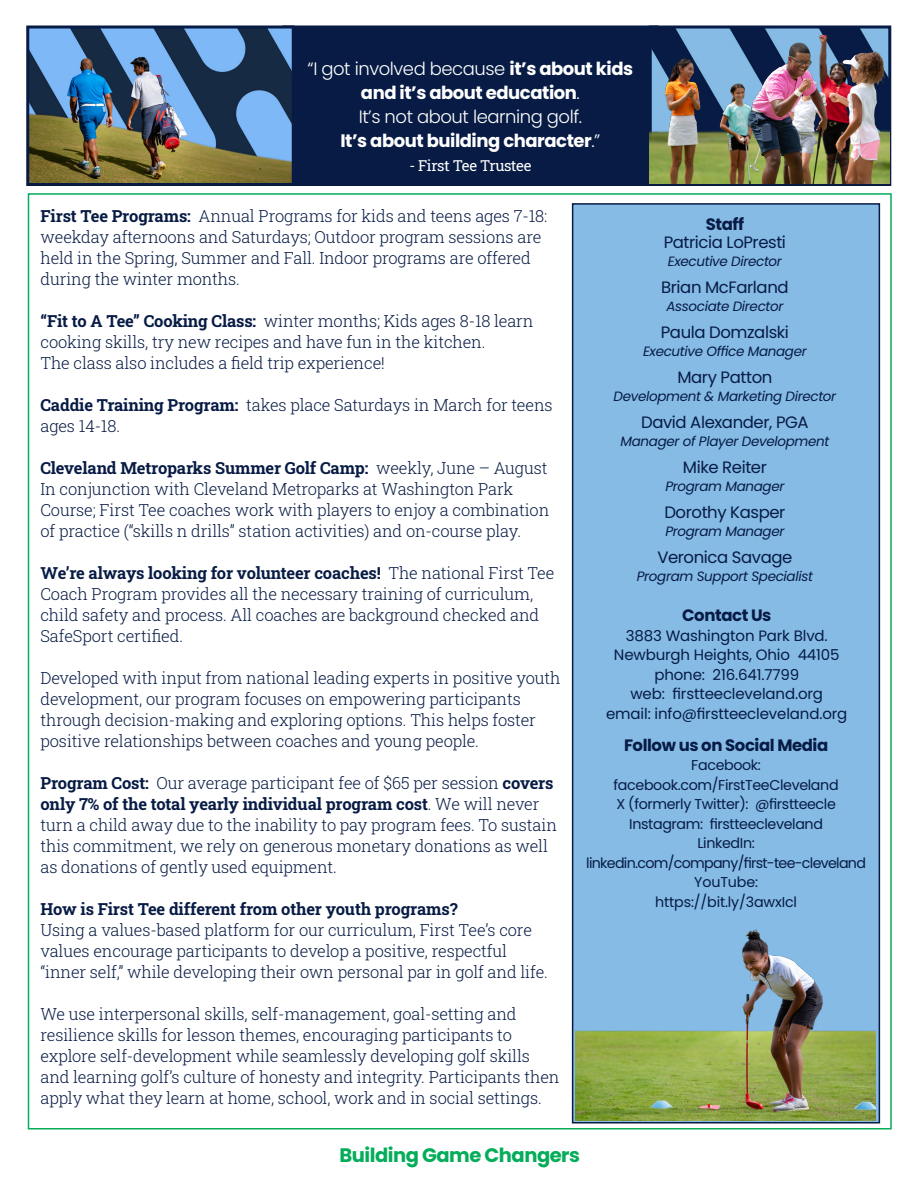
<style>
.page{position:relative;width:918px;height:1188px;background:#fff}
.page>*{position:absolute;margin:0;border:0;box-sizing:border-box;transform-origin:0 0}
.t1{font:700 19.5px "Poppins";letter-spacing:-.025em;color:#03ad59}
.t2{font:700 18px/24px "Poppins";letter-spacing:-.025em;color:#fff;text-align:center}
.t3{font:300 16.5px/21px "Roboto Slab";letter-spacing:-.01em;color:#071b44}
.t4{font:16.5px/18px "Poppins";letter-spacing:-.025em;color:#071b44;text-align:center}
.t5{font:700 16.5px "Roboto Slab";letter-spacing:-.01em;color:#071b44}
.t6{font:700 16.5px "Poppins";letter-spacing:-.025em;color:#071b44}
.t7{font:15px/19.5px "Poppins";letter-spacing:-.01em;color:#071b44;text-align:center}
.t8{font:15px "Roboto Slab";letter-spacing:-.025em;color:#fff}
.t9{font:14.25px/19.5px "Poppins";letter-spacing:-.025em;color:#071b44;text-align:center}
.t10{font:italic 13.5px "Poppins";letter-spacing:-.025em;color:#071b44}
.s1{font-weight:300}
.s2{font-weight:700}
</style>
<div class="page">
<div style="left:235px;top:26px;width:417px;height:159px;background:#071b44"></div>
<div style="left:282px;top:26px;width:376px;height:160px;border:3px solid #071b44"></div>
<img style="left:30px;top:30px;width:261px;height:152px">
<div style="left:26px;top:26px;width:269px;height:160px;border:3px solid #071b44"></div>
<img style="left:653px;top:30px;width:234px;height:5px">
<div style="left:649px;top:26px;width:242px;height:160px;border:3px solid #071b44"></div>
<img style="left:650px;top:35px;width:239px;height:148px">
<div style="left:572px;top:203px;width:308px;height:921px;background:#85bbe5;border:2px solid #071b44"></div>
<img style="left:576px;top:929px;width:300px;height:191px">
<p class="t2" style="left:308px;top:56px;width:327px"><span class="s1">“I got involved because</span> it’s about kids and it’s about education<span class="s1">.<br>It’s not about learning golf.<br></span>It’s about building character<span class="s1">.”</span></p>
<p class="t8" style="left:409px;top:155px;width:124px">- First Tee Trustee</p>
<p class="t3" style="left:40px;top:206px;width:508px"><span class="s2">First Tee Programs:</span> Annual Programs for kids and teens ages 7-18: weekday afternoons and Saturdays; Outdoor program sessions are held in the Spring, Summer and Fall. Indoor programs are offered during the winter months.</p>
<p class="t3" style="left:40px;top:311px;width:495px"><span class="s2">“Fit to A Tee” Cooking Class:</span> winter months; Kids ages 8-18 learn cooking skills, try new recipes and have fun in the kitchen.<br>The class also includes a field trip experience!</p>
<p class="t3" style="left:40px;top:395px;width:514px"><span class="s2">Caddie Training Program:</span> takes place Saturdays in March for teens ages 14-18.</p>
<p class="t5" style="left:40px;top:457px;width:509px">Cleveland Metroparks Summer Golf Camp: <span class="s1">weekly, June – August</span></p>
<p class="t3" style="left:40px;top:479px;width:510px">In conjunction with Cleveland Metroparks at Washington Park<br>Course; First Tee coaches work with players to enjoy a combination of practice (“skills n drills” station activities) and on-course play.</p>
<p class="t3" style="left:40px;top:563px;width:516px"><span class="s2">We’re always looking for volunteer coaches!</span> The national First Tee Coach Program provides all the necessary training of curriculum, child safety and process. All coaches are background checked and SafeSport certified.</p>
<p class="t3" style="left:40px;top:668px;width:522px">Developed with input from national leading experts in positive youth development, our program focuses on empowering participants through decision-making and exploring options. This helps foster positive relationships between coaches and young people.</p>
<p class="t3" style="left:40px;top:773px;width:518px"><span class="s2">Program Cost:</span> Our average participant fee of $65 per session <span class="s2">covers only 7% of the total yearly individual program cost</span>. We will never turn a child away due to the inability to pay program fees. To sustain this commitment, we rely on generous monetary donations as well as donations of gently used equipment.</p>
<p class="t3" style="left:40px;top:899px;width:509px"><span class="s2">How is First Tee different from other youth programs?<br></span>Using a values-based platform for our curriculum, First Tee’s core values encourage participants to develop a positive, respectful “inner self,” while developing their own personal par in golf and life.</p>
<p class="t3" style="left:40px;top:1004px;width:521px">We use interpersonal skills, self-management, goal-setting and resilience skills for lesson themes, encouraging participants to explore self-development while seamlessly developing golf skills and learning golf’s culture of honesty and integrity. Participants then apply what they learn at home, school, work and in social settings.</p>
<p class="t1" style="left:339px;top:1143px;width:242px">Building Game Changers</p>
<p class="t4" style="left:664px;top:216px;width:124px"><span class="s2">Staff<br></span>Patricia LoPresti</p>
<p class="t10" style="left:668px;top:254px;width:116px">Executive Director</p>
<p class="t4" style="left:661px;top:279px;width:129px">Brian McFarland</p>
<p class="t10" style="left:666px;top:299px;width:119px">Associate Director</p>
<p class="t4" style="left:661px;top:324px;width:130px">Paula Domzalski</p>
<p class="t10" style="left:643px;top:344px;width:165px">Executive Office Manager</p>
<p class="t4" style="left:677px;top:369px;width:96px">Mary Patton</p>
<p class="t10" style="left:614px;top:389px;width:224px">Development &amp; Marketing Director</p>
<p class="t4" style="left:641px;top:414px;width:169px">David Alexander, PGA</p>
<p class="t10" style="left:621px;top:434px;width:210px">Manager of Player Development</p>
<p class="t4" style="left:683px;top:459px;width:85px">Mike Reiter</p>
<p class="t10" style="left:665px;top:479px;width:121px">Program Manager</p>
<p class="t4" style="left:664px;top:504px;width:123px">Dorothy Kasper</p>
<p class="t10" style="left:665px;top:524px;width:121px">Program Manager</p>
<p class="t4" style="left:657px;top:549px;width:137px">Veronica Savage</p>
<p class="t10" style="left:637px;top:569px;width:178px">Program Support Specialist</p>
<p class="t6" style="left:682px;top:606px;width:91px">Contact Us</p>
<p class="t7" style="left:606px;top:626px;width:243px">3883 Washington Park Blvd.<br>Newburgh Heights, Ohio 44105 phone: 216.641.7799<br>web: firstteecleveland.org<br>email: info@firstteecleveland.org</p>
<p class="t6" style="left:624px;top:735px;width:206px">Follow us on Social Media</p>
<p class="t9" style="left:586px;top:756px;width:281px">Facebook: facebook.com/FirstTeeCleveland<br>X (formerly Twitter): @firstteecle<br>Instagram: firstteecleveland<br>LinkedIn: linkedin.com/company/first-tee-cleveland<br>YouTube:<br>https://bit.ly/3awxIcl</p>
</div>
